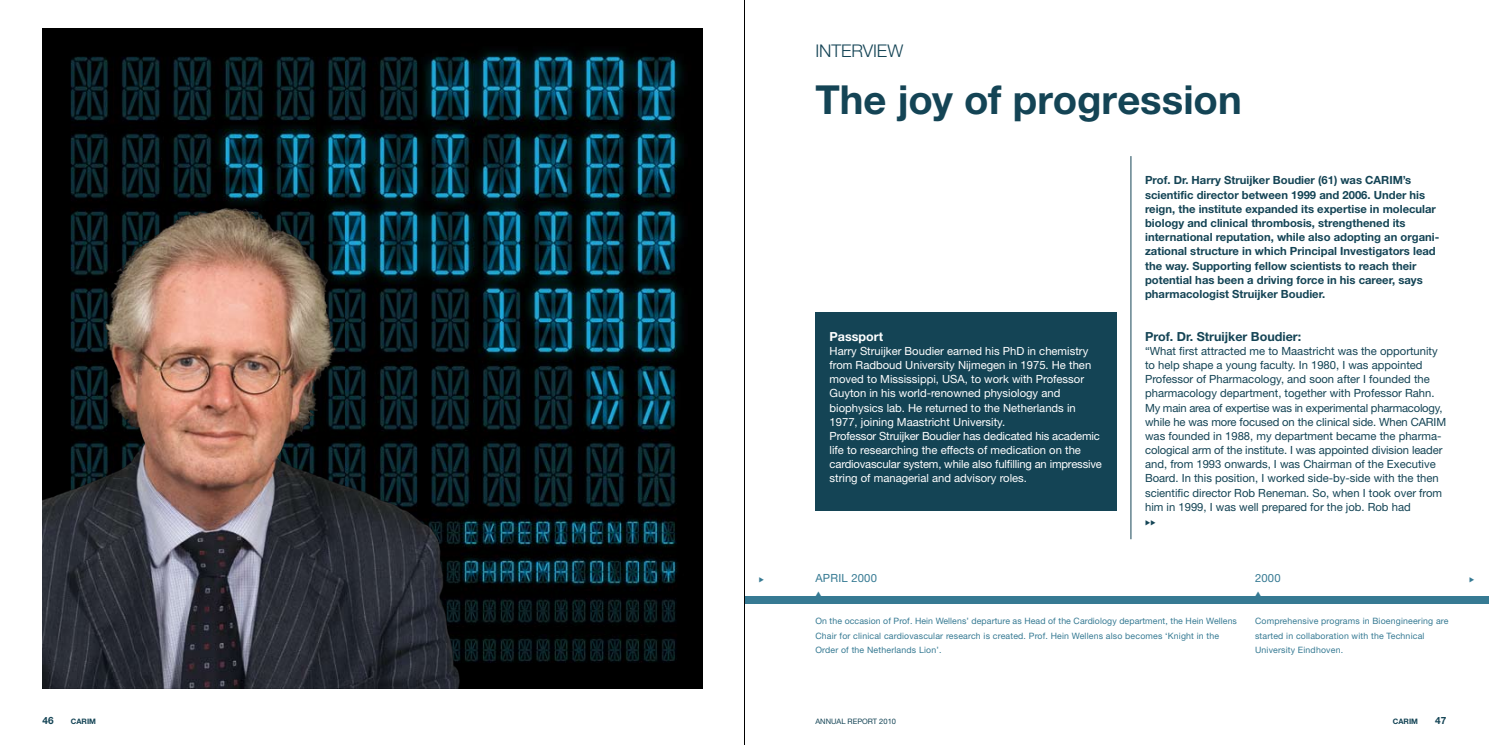
<style>
.page{position:relative;width:1489px;height:745px;background:#fff}
.page>*{position:absolute;margin:0;border:0;box-sizing:border-box;transform-origin:0 0}
.t1{font:700 40px "Helvetica Neue";color:#144455}
.t2{font:300 17.5px "Helvetica Neue";letter-spacing:-.005em;color:#144455}
.t3{font:700 12.5px "Helvetica Neue";color:#144455}
.t4{font:700 12.5px "Helvetica Neue";color:#fff}
.t5{font:11.25px/14.1px "Helvetica Neue";color:#144455}
.t6{font:11.25px/14.1px "Helvetica Neue";color:#fff}
.t7{font:700 11.25px/14.1px "Helvetica Neue";color:#144455}
.t8{font:11.25px "Helvetica Neue";letter-spacing:.02em;color:#367a93}
.t9{font:700 10px "Helvetica Neue";color:#144455}
.t10{font:8.75px/14.1px "Helvetica Neue";letter-spacing:.02em;color:#367a93}
.t11{font:7.5px "Helvetica Neue";color:#144455}
.t12{font:700 7.5px "Helvetica Neue";color:#144455}
</style>
<div class="page">
<img style="left:43px;top:28px;width:659px;height:659px">
<img style="left:43px;top:174px;width:440px;height:513px">
<hr style="left:1130px;top:156px;width:1px;height:383px;background:#144455">
<div style="left:815px;top:312px;width:301px;height:198px;background:#144455"></div>
<div style="left:744px;top:595px;width:744px;height:7px;background:#367a93"></div>
<hr style="left:744px;top:0;width:1px;height:744px;background:#000">
<h2 class="t2" style="left:815px;top:40px;width:90px">INTERVIEW</h2>
<h1 class="t1" style="left:815px;top:74px;width:428px">The joy of progression</h1>
<p class="t4" style="left:829px;top:328px;width:55px">Passport</p>
<p class="t6" style="left:829px;top:343px;width:274px">Harry Struijker Boudier earned his PhD in chemistry from Radboud University Nijmegen in 1975. He then moved to Mississippi, USA, to work with Professor Guyton in his world-renowned physiology and biophysics lab. He returned to the Netherlands in 1977, joining Maastricht University.<br>Professor Struijker Boudier has dedicated his academic life to researching the effects of medication on the cardiovascular system, while also fulfilling an impressive string of managerial and advisory roles.</p>
<p class="t7" style="left:1144px;top:173px;width:296px">Prof. Dr. Harry Struijker Boudier (61) was CARIM’s scientific director between 1999 and 2006. Under his reign, the institute expanded its expertise in molecular biology and clinical thrombosis, strengthened its international reputation, while also adopting an organi&shy;zational structure in which Principal Investigators lead the way. Supporting fellow scientists to reach their potential has been a driving force in his career, says pharmacologist Struijker Boudier.</p>
<p class="t3" style="left:1144px;top:328px;width:158px">Prof. Dr. Struijker Boudier:</p>
<p class="t5" style="left:1144px;top:343px;width:302px">“What first attracted me to Maastricht was the opportunity to help shape a young faculty. In 1980, I was appointed Professor of Pharmacology, and soon after I founded the pharmacology department, together with Professor Rahn.<br>My main area of expertise was in experimental pharmacology, while he was more focused on the clinical side. When CARIM was founded in 1988, my department became the pharma&shy;cological arm of the institute. I was appointed division leader and, from 1993 onwards, I was Chairman of the Executive Board. In this position, I worked side-by-side with the then scientific director Rob Reneman. So, when I took over from him in 1999, I was well prepared for the job. Rob had</p>
<p class="t8" style="left:815px;top:570px;width:63px">APRIL 2000</p>
<p class="t8" style="left:1254px;top:570px;width:27px">2000</p>
<p class="t10" style="left:815px;top:613px;width:423px">On the occasion of Prof. Hein Wellens’ departure as Head of the Cardiology department, the Hein Wellens<br>Chair for clinical cardiovascular research is created. Prof. Hein Wellens also becomes ‘Knight in the<br>Order of the Netherlands Lion’.</p>
<p class="t10" style="left:1254px;top:613px;width:195px">Comprehensive programs in Bioengineering are started in collaboration with the Technical<br>University Eindhoven.</p>
<p class="t9" style="left:43px;top:713px;width:13px">46</p>
<p class="t12" style="left:71px;top:716px;width:27px">CARIM</p>
<p class="t11" style="left:815px;top:716px;width:82px">ANNUAL REPORT 2010</p>
<p class="t12" style="left:1392px;top:716px;width:27px">CARIM</p>
<p class="t9" style="left:1435px;top:713px;width:13px">47</p>
</div>
